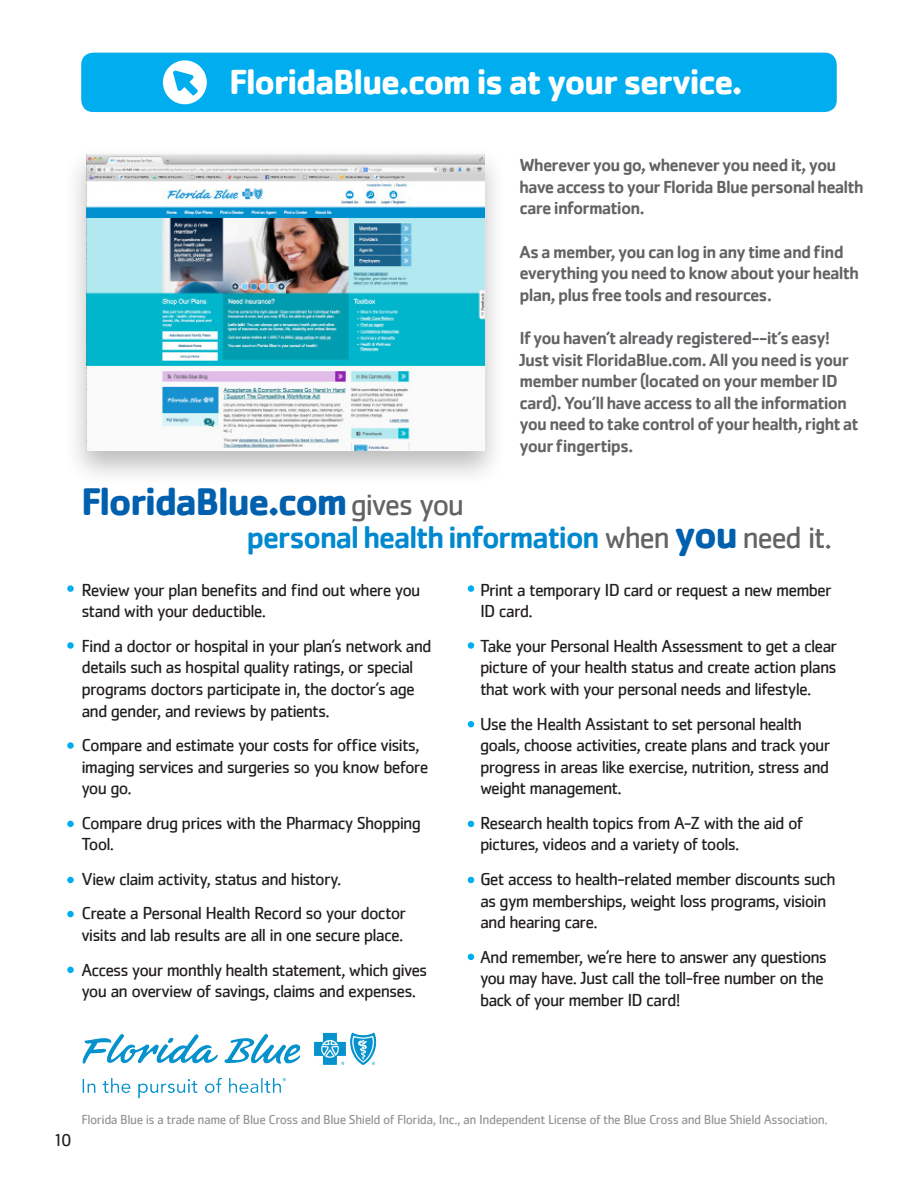
<style>
.page{position:relative;width:918px;height:1188px;background:#fff}
.page>*{position:absolute;margin:0;border:0;box-sizing:border-box;transform-origin:0 0}
.no_hyphy{font:700 39.75px "Cachet";letter-spacing:-.05em;color:#0160ae}
.t1{font:700 36px "Cachet";letter-spacing:-.05em;color:#fff}
.no_hyphy-2{font:500 31.8px "Cachet";letter-spacing:-.05em;color:#0089cf}
.no_hyphy-3{font:18px/21.6px "Cachet";letter-spacing:-.05em;color:#231f20}
.no_hyphy-4{font:500 18px/21.6px "Cachet";letter-spacing:-.045em;color:#636366}
.no_hyphy-5{font:13.5px "Cachet";letter-spacing:-.035em;color:#939598}
.s1{font-weight:400;font-size:31.8px;color:#636366}
.s2{font-weight:400;color:#636366}
.s3{font-weight:700;font-size:39.75px;color:#0160ae}
</style>
<div class="page">
<div style="left:81px;top:53px;width:756px;height:59px;background:#00aeef;border-radius:12px"></div>
<div style="left:64px;top:145px;width:443px;height:342px;background:#231f20;opacity:.3"></div>
<img style="left:86px;top:154px;width:398px;height:297px">
<svg style="left:67px;top:585px;width:7px;height:7px"></svg>
<div style="left:468px;top:585px;width:6px;height:7px;background:#00aeef;border-radius:50%"></div>
<svg style="left:67px;top:642px;width:7px;height:7px"></svg>
<div style="left:468px;top:642px;width:6px;height:7px;background:#00aeef;border-radius:50%"></div>
<svg style="left:67px;top:742px;width:7px;height:7px"></svg>
<svg style="left:468px;top:721px;width:6px;height:6px"></svg>
<svg style="left:468px;top:821px;width:6px;height:6px"></svg>
<svg style="left:468px;top:877px;width:6px;height:6px"></svg>
<svg style="left:468px;top:954px;width:6px;height:6px"></svg>
<div style="left:67px;top:821px;width:7px;height:6px;background:#00aeef;border-radius:50%"></div>
<div style="left:67px;top:911px;width:7px;height:6px;background:#00aeef;border-radius:50%"></div>
<div style="left:67px;top:877px;width:7px;height:6px;background:#00aeef;border-radius:50%"></div>
<div style="left:67px;top:967px;width:7px;height:6px;background:#00aeef;border-radius:50%"></div>
<img style="left:82px;top:1032px;width:295px;height:67px">
<div style="left:163px;top:60px;width:44px;height:44px;background:#fff;border-radius:50%"></div>
<svg style="left:173px;top:70px;width:25px;height:26px"></svg>
<p class="t1" style="left:229px;top:59px;width:515px">FloridaBlue.com is at your service.</p>
<p class="no_hyphy" style="left:81px;top:476px;width:385px">FloridaBlue.com<span class="s1">gives you</span></p>
<p class="no_hyphy-4" style="left:519px;top:154px;width:346px">Wherever you go, whenever you need it, you have access to your Florida Blue personal health care information.</p>
<p class="no_hyphy-4" style="left:519px;top:240px;width:341px">As a member, you can log in any time and find everything you need to know about your health plan, plus free tools and resources.</p>
<p class="no_hyphy-4" style="left:519px;top:327px;width:312px">If you haven’t already registered--it’s easy!</p>
<p class="no_hyphy-4" style="left:519px;top:348px;width:341px">Just visit FloridaBlue.com. All you need is your member number (located on your member ID card). You’ll have access to all the information you need to take control of your health, right at your fingertips.</p>
<p class="no_hyphy-2" style="left:246px;top:518px;width:587px">personal health information <span class="s2">when</span> <span class="s3">you</span> <span class="s2">need it.</span></p>
<p class="no_hyphy-3" style="left:81px;top:579px;width:341px">Review your plan benefits and find out where you stand with your deductible.</p>
<p class="no_hyphy-3" style="left:81px;top:635px;width:352px">Find a doctor or hospital in your plan’s network and details such as hospital quality ratings, or special programs doctors participate in, the doctor’s age and gender, and reviews by patients.</p>
<p class="no_hyphy-3" style="left:81px;top:734px;width:349px">Compare and estimate your costs for office visits, imaging services and surgeries so you know before you go.</p>
<p class="no_hyphy-3" style="left:81px;top:812px;width:341px">Compare drug prices with the Pharmacy Shopping<br>Tool.</p>
<p class="no_hyphy-3" style="left:81px;top:868px;width:261px">View claim activity, status and history.</p>
<p class="no_hyphy-3" style="left:81px;top:902px;width:326px">Create a Personal Health Record so your doctor visits and lab results are all in one secure place.</p>
<p class="no_hyphy-3" style="left:81px;top:958px;width:348px">Access your monthly health statement, which gives you an overview of savings, claims and expenses.</p>
<p class="no_hyphy-3" style="left:480px;top:579px;width:353px">Print a temporary ID card or request a new member<br>ID card.</p>
<p class="no_hyphy-3" style="left:480px;top:635px;width:359px;text-align:justify">Take your Personal Health Assessment to get a clear picture of your health status and create action plans that work with your personal needs and lifestyle.</p>
<p class="no_hyphy-3" style="left:480px;top:712px;width:352px">Use the Health Assistant to set personal health goals, choose activities, create plans and track your progress in areas like exercise, nutrition, stress and weight management.</p>
<p class="no_hyphy-3" style="left:480px;top:812px;width:324px">Research health topics from A-Z with the aid of pictures, videos and a variety of tools.</p>
<p class="no_hyphy-3" style="left:480px;top:868px;width:357px">Get access to health-related member discounts such as gym memberships, weight loss programs, visioin and hearing care.</p>
<p class="no_hyphy-3" style="left:480px;top:945px;width:349px">And remember, we’re here to answer any questions you may have. Just call the toll-free number on the back of your member ID card!</p>
<p class="no_hyphy-3" style="left:52px;top:1129px;width:21px">10</p>
<p class="no_hyphy-5" style="left:81px;top:1111px;width:748px">Florida Blue is a trade name of Blue Cross and Blue Shield of Florida, Inc., an Independent License of the Blue Cross and Blue Shield Association.</p>
</div>
